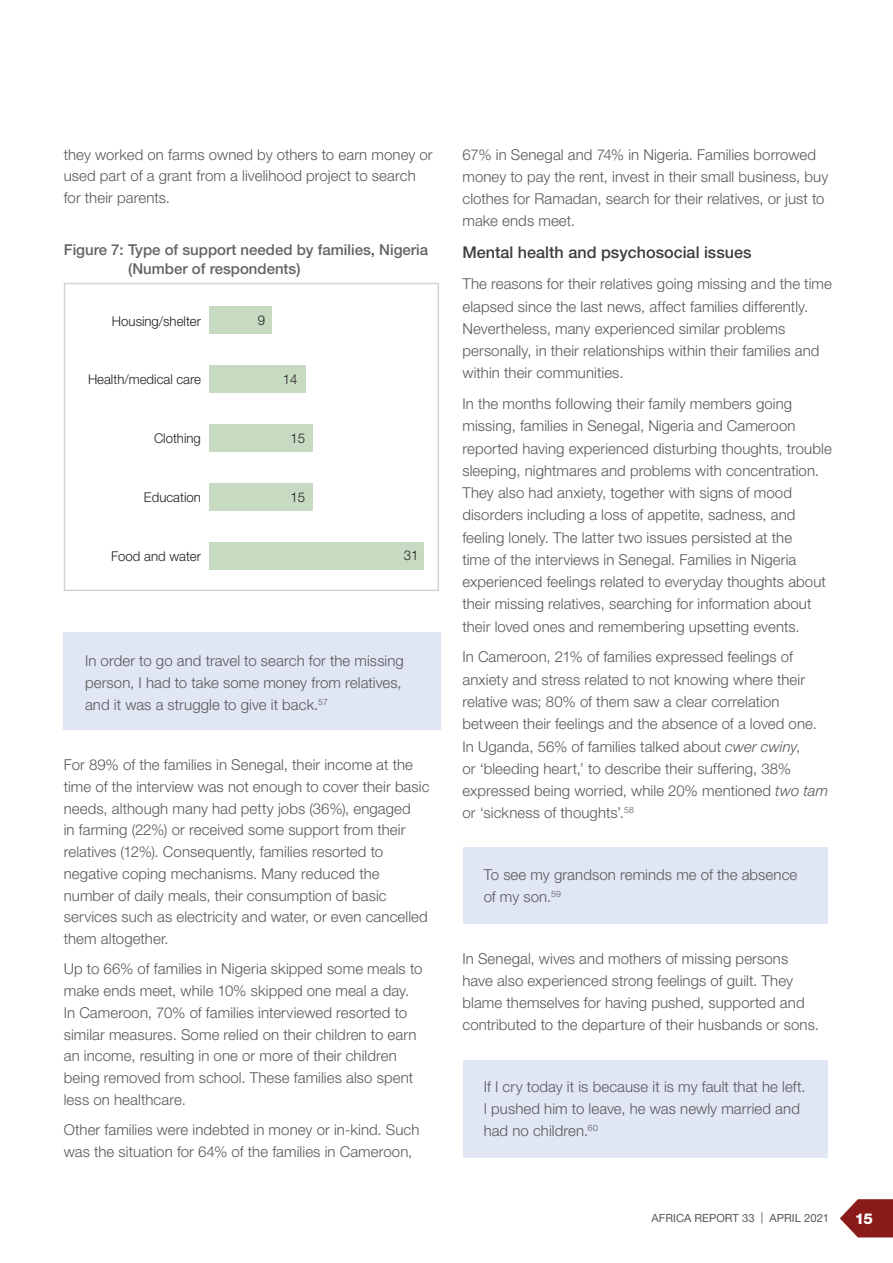
<style>
.page{position:relative;width:893px;height:1263px;background:#fff}
.page>*{position:absolute;margin:0;border:0;box-sizing:border-box;transform-origin:0 0}
.SUBHEAD_LEVEL_2{font:500 16.2px "Helvetica Neue LT Std";color:#3e3e3f}
.BODY{font:300 15px/22.2px "Helvetica Neue LT Std";letter-spacing:.005em;color:#57585a}
.Figure_title{font:500 15px "Helvetica Neue LT Std";color:#636366}
.t1{font:800 15px "Helvetica Neue LT Std";color:#fff}
.RECOMMEND_BODY{font:300 13.5px "Helvetica Neue LT Std";color:#231f20}
.t2{font:11.25px "Helvetica Neue LT Std";color:#57585a}
.s1{font-style:italic}
</style>
<div class="page">
<svg style="left:840px;top:1199px;width:53px;height:38px"></svg>
<div style="left:463px;top:847px;width:365px;height:77px;background:#e0e6f3"></div>
<div style="left:463px;top:1060px;width:365px;height:98px;background:#e0e6f3"></div>
<div style="left:64px;top:632px;width:377px;height:98px;background:#e0e6f3"></div>
<div style="left:64px;top:283px;width:375px;height:308px;border:2px solid #d1d2d4"></div>
<div style="left:209px;top:306px;width:63px;height:28px;background:#c7dbc2"></div>
<div style="left:209px;top:365px;width:97px;height:28px;background:#c7dbc2"></div>
<div style="left:209px;top:424px;width:104px;height:28px;background:#c7dbc2"></div>
<div style="left:209px;top:483px;width:104px;height:28px;background:#c7dbc2"></div>
<div style="left:209px;top:542px;width:215px;height:27px;background:#c7dbc2"></div>
<p class="BODY" style="left:64px;top:143px;width:370px;line-height:21.8px">they worked on farms owned by others to earn money or used part of a grant from a livelihood project to search for their parents.</p>
<p class="BODY" style="left:462px;top:143px;width:367px">67% in Senegal and 74% in Nigeria. Families borrowed money to pay the rent, invest in their small business, buy clothes for Ramadan, search for their relatives, or just to make ends meet.</p>
<p class="SUBHEAD_LEVEL_2" style="left:462px;top:243px;width:291px">Mental health and psychosocial issues</p>
<p class="BODY" style="left:462px;top:272px;width:371px">The reasons for their relatives going missing and the time elapsed since the last news, affect families differently.<br>Nevertheless, many experienced similar problems personally, in their relationships within their families and within their communities.</p>
<p class="BODY" style="left:462px;top:392px;width:371px">In the months following their family members going missing, families in Senegal, Nigeria and Cameroon reported having experienced disturbing thoughts, trouble sleeping, nightmares and problems with concentration.<br>They also had anxiety, together with signs of mood disorders including a loss of appetite, sadness, and feeling lonely. The latter two issues persisted at the<br>time of the interviews in Senegal. Families in Nigeria experienced feelings related to everyday thoughts about their missing relatives, searching for information about their loved ones and remembering upsetting events.</p>
<p class="BODY" style="left:462px;top:646px;width:367px">In Cameroon, 21% of families expressed feelings of anxiety and stress related to not knowing where their relative was; 80% of them saw a clear correlation between their feelings and the absence of a loved one.<br>In Uganda, 56% of families talked about <span class="s1">cwer cwiny</span>,<br>or ‘bleeding heart,’ to describe their suffering, 38% expressed being worried, while 20% mentioned <span class="s1">two tam </span>or ‘sickness of thoughts’.<sup>58</sup></p>
<p class="Figure_title" style="left:64px;top:240px;width:366px">Figure 7: Type of support needed by families, Nigeria</p>
<p class="Figure_title" style="left:128px;top:260px;width:174px">(Number of respondents)</p>
<p class="RECOMMEND_BODY" style="left:112px;top:312px;width:90px">Housing/shelter</p>
<p class="RECOMMEND_BODY" style="left:258px;top:312px;width:9px">9</p>
<p class="RECOMMEND_BODY" style="left:88px;top:371px;width:114px">Health/medical care</p>
<p class="RECOMMEND_BODY" style="left:283px;top:371px;width:16px">14</p>
<p class="RECOMMEND_BODY" style="left:154px;top:430px;width:48px">Clothing</p>
<p class="RECOMMEND_BODY" style="left:291px;top:430px;width:16px">15</p>
<p class="RECOMMEND_BODY" style="left:144px;top:489px;width:58px">Education</p>
<p class="RECOMMEND_BODY" style="left:291px;top:488px;width:16px">15</p>
<p class="RECOMMEND_BODY" style="left:111px;top:548px;width:91px">Food and water</p>
<p class="RECOMMEND_BODY" style="left:404px;top:547px;width:16px">31</p>
<p class="BODY" style="left:85px;top:649px;width:320px;line-height:21.8px">In order to go and travel to search for the missing person, I had to take some money from relatives, and it was a struggle to give it back.<sup>57</sup></p>
<p class="BODY" style="left:64px;top:753px;width:367px;line-height:21.8px">For 89% of the families in Senegal, their income at the time of the interview was not enough to cover their basic needs, although many had petty jobs (36%), engaged<br>in farming (22%) or received some support from their relatives (12%). Consequently, families resorted to negative coping mechanisms. Many reduced the number of daily meals, their consumption of basic services such as electricity and water, or even cancelled them altogether.</p>
<p class="BODY" style="left:64px;top:958px;width:360px;line-height:21.8px">Up to 66% of families in Nigeria skipped some meals to make ends meet, while 10% skipped one meal a day.<br>In Cameroon, 70% of families interviewed resorted to similar measures. Some relied on their children to earn an income, resulting in one or more of their children being removed from school. These families also spent less on healthcare.</p>
<p class="BODY" style="left:64px;top:1118px;width:357px;line-height:21.8px">Other families were indebted in money or in-kind. Such was the situation for 64% of the families in Cameroon,</p>
<p class="BODY" style="left:484px;top:863px;width:315px">To see my grandson reminds me of the absence of my son.<sup>59</sup></p>
<p class="BODY" style="left:462px;top:947px;width:358px">In Senegal, wives and mothers of missing persons have also experienced strong feelings of guilt. They blame themselves for having pushed, supported and contributed to the departure of their husbands or sons.</p>
<p class="BODY" style="left:484px;top:1075px;width:323px">If I cry today it is because it is my fault that he left.<br>I pushed him to leave, he was newly married and had no children.<sup>60</sup></p>
<p class="t2" style="left:652px;top:1212px;width:179px">AFRICA REPORT 33 | APRIL 2021</p>
<p class="t1" style="left:855px;top:1209px;width:20px">15</p>
</div>
